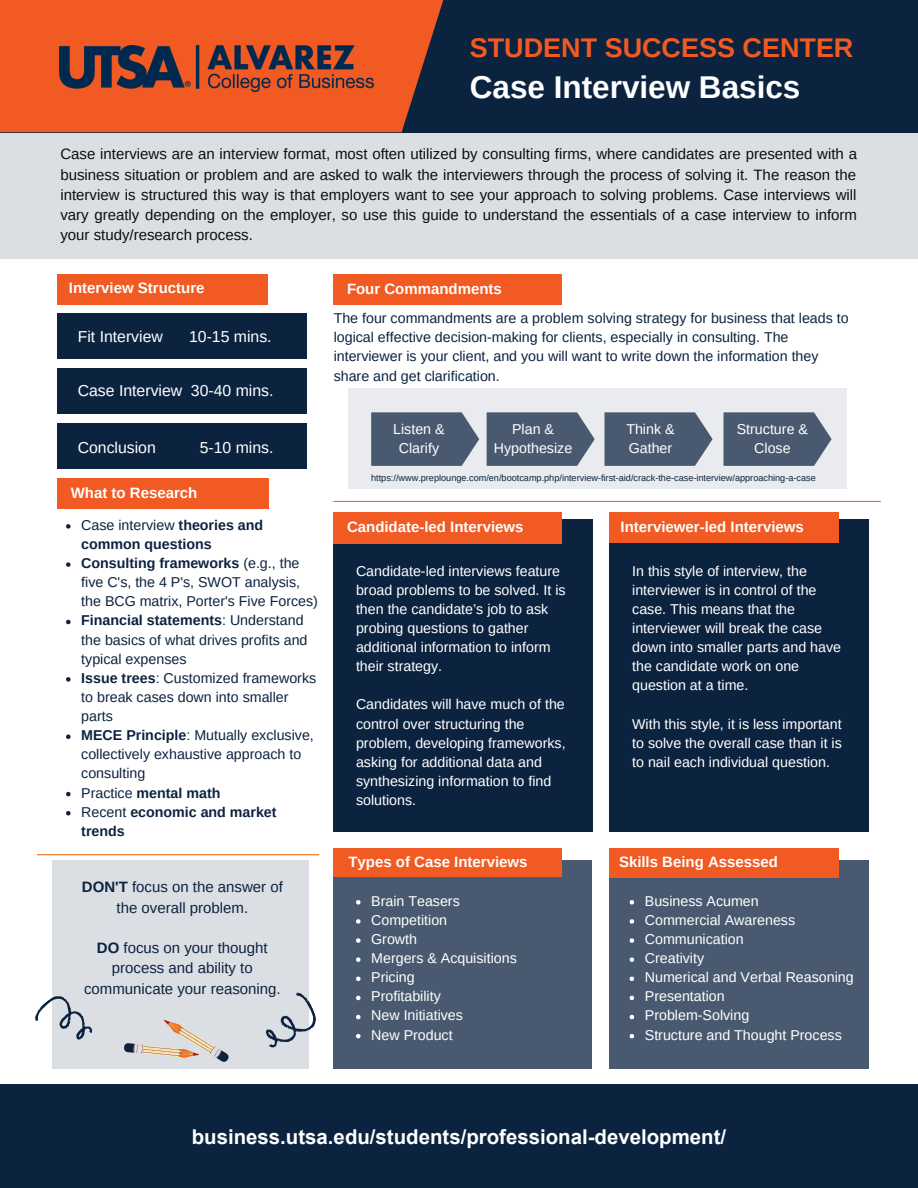
<style>
.page{position:relative;width:918px;height:1188px;background:#fff}
.page>*{position:absolute;margin:0;border:0;box-sizing:border-box;transform-origin:0 0}
.t1{font:700 31.5px "Arimo";color:#fff}
.t2{font:700 27px "Arimo";color:#f15a22}
.t3{font:700 20.4px "Arial";color:#fff}
.t4{font:15.75px "Arimo";color:#fff}
.t5{font:15px/20.2px "Arimo";color:#0e0e0e;text-align:justify}
.t6{font:700 15px "Arimo";color:#fff}
.t7{font:15px/20.2px "Arimo";color:#0c2340;text-align:center}
.t8{font:14.25px/19.2px "Arimo";color:#fff}
.t9{font:14.25px/19.2px "Arimo";color:#0c2340}
.t10{font:9.15px "Arimo";color:#0c2340}
.s1{font-weight:700}
</style>
<div class="page">
<div style="left:0;top:1085px;width:918px;height:103px;background:#0c2340"></div>
<div style="left:0;top:0;width:918px;height:133px;background:#0c2340"></div>
<svg style="left:0;top:0;width:444px;height:132px;background:#e15624"></svg>
<img style="left:60px;top:46px;width:314px;height:46px">
<div style="left:0;top:133px;width:918px;height:126px;background:#dbdee3"></div>
<hr style="left:334px;top:501px;width:546px;height:1px;background:#f46e16">
<div style="left:333px;top:519px;width:260px;height:313px;background:#0c2340"></div>
<div style="left:333px;top:512px;width:229px;height:32px;background:#f15a22"></div>
<div style="left:609px;top:519px;width:260px;height:313px;background:#0c2340"></div>
<div style="left:609px;top:512px;width:230px;height:31px;background:#f15a22"></div>
<hr style="left:37px;top:854px;width:282px;height:1px;background:#f46e16">
<div style="left:57px;top:314px;width:250px;height:45px;background:#0c2340"></div>
<svg style="left:66px;top:524px;width:5px;height:5px"></svg>
<svg style="left:66px;top:562px;width:5px;height:5px"></svg>
<svg style="left:66px;top:620px;width:5px;height:4px"></svg>
<svg style="left:66px;top:677px;width:5px;height:5px"></svg>
<svg style="left:66px;top:734px;width:5px;height:5px"></svg>
<svg style="left:66px;top:792px;width:5px;height:4px"></svg>
<svg style="left:66px;top:811px;width:5px;height:4px"></svg>
<div style="left:57px;top:478px;width:212px;height:31px;background:#f15a22"></div>
<div style="left:57px;top:274px;width:210px;height:30px;background:#f15a22"></div>
<div style="left:57px;top:369px;width:250px;height:45px;background:#0c2340"></div>
<div style="left:57px;top:423px;width:250px;height:45px;background:#0c2340"></div>
<div style="left:333px;top:861px;width:259px;height:208px;background:#495a70"></div>
<div style="left:333px;top:848px;width:229px;height:28px;background:#f15a22"></div>
<svg style="left:356px;top:900px;width:5px;height:5px"></svg>
<svg style="left:356px;top:919px;width:5px;height:5px"></svg>
<svg style="left:356px;top:938px;width:5px;height:5px"></svg>
<svg style="left:356px;top:957px;width:5px;height:5px"></svg>
<svg style="left:356px;top:977px;width:5px;height:4px"></svg>
<svg style="left:356px;top:996px;width:5px;height:4px"></svg>
<svg style="left:356px;top:1015px;width:5px;height:4px"></svg>
<svg style="left:356px;top:1034px;width:5px;height:4px"></svg>
<div style="left:609px;top:861px;width:260px;height:208px;background:#495a70"></div>
<svg style="left:630px;top:900px;width:4px;height:5px"></svg>
<svg style="left:630px;top:919px;width:4px;height:5px"></svg>
<svg style="left:630px;top:938px;width:4px;height:5px"></svg>
<svg style="left:630px;top:957px;width:4px;height:5px"></svg>
<svg style="left:630px;top:977px;width:4px;height:4px"></svg>
<svg style="left:630px;top:996px;width:4px;height:4px"></svg>
<svg style="left:630px;top:1015px;width:4px;height:4px"></svg>
<svg style="left:630px;top:1034px;width:4px;height:4px"></svg>
<div style="left:609px;top:848px;width:230px;height:29px;background:#f15a22"></div>
<div style="left:52px;top:861px;width:257px;height:208px;background:#dbdee3"></div>
<svg style="left:121px;top:1020px;width:110px;height:65px"></svg>
<svg style="left:265px;top:992px;width:51px;height:56px"></svg>
<svg style="left:35px;top:996px;width:57px;height:44px"></svg>
<div style="left:333px;top:274px;width:229px;height:30px;background:#f15a22"></div>
<div style="left:348px;top:389px;width:499px;height:100px;background:#e9ebee"></div>
<svg style="left:371px;top:412px;width:108px;height:54px;background:#57667b"></svg>
<svg style="left:487px;top:412px;width:108px;height:54px;background:#57677b"></svg>
<svg style="left:605px;top:412px;width:108px;height:54px;background:#57677b"></svg>
<svg style="left:724px;top:412px;width:108px;height:54px;background:#57677b"></svg>
<p class="t2" style="left:470px;top:32px;width:385px">STUDENT SUCCESS CENTER</p>
<h1 class="t1" style="left:470px;top:70px;width:332px">Case Interview Basics</h1>
<p class="t5" style="left:60px;top:144px;width:798px">Case interviews are an interview format, most often utilized by consulting firms, where candidates are presented with a business situation or problem and are asked to walk the interviewers through the process of solving it. The reason the interview is structured this way is that employers want to see your approach to solving problems. Case interviews will vary greatly depending on the employer, so use this guide to understand the essentials of a case interview to inform</p>
<p class="t5" style="left:60px;top:225px;width:194px">your study/research process.</p>
<h2 class="t6" style="left:69px;top:280px;width:137px">Interview Structure</h2>
<p class="t4" style="left:78px;top:327px;width:87px">Fit Interview</p>
<p class="t4" style="left:189px;top:327px;width:84px">10-15 mins.</p>
<h2 class="t6" style="left:347px;top:280px;width:156px">Four Commandments</h2>
<p class="t9" style="left:334px;top:309px;width:517px">The four commandments are a problem solving strategy for business that leads to logical effective decision-making for clients, especially in consulting. The interviewer is your client, and you will want to write down the information they share and get clarification.</p>
<p class="t8" style="left:393px;top:419px;width:53px">Listen &amp;</p>
<p class="t8" style="left:512px;top:419px;width:43px">Plan &amp;</p>
<p class="t8" style="left:626px;top:419px;width:50px">Think &amp;</p>
<p class="t8" style="left:737px;top:419px;width:73px">Structure &amp;</p>
<p class="t8" style="left:399px;top:438px;width:42px">Clarify</p>
<p class="t8" style="left:494px;top:438px;width:80px">Hypothesize</p>
<p class="t8" style="left:629px;top:438px;width:45px">Gather</p>
<p class="t8" style="left:754px;top:438px;width:38px">Close</p>
<p class="t10" style="left:371px;top:473px;width:446px">https://www.preplounge.com/en/bootcamp.php/interview-first-aid/crack-the-case-interview/approaching-a-case</p>
<p class="t6" style="left:347px;top:518px;width:178px">Candidate-led Interviews</p>
<p class="t8" style="left:356px;top:561px;width:211px">Candidate-led interviews feature broad problems to be solved. It is then the candidate’s job to ask probing questions to gather additional information to inform their strategy.</p>
<p class="t8" style="left:356px;top:695px;width:211px">Candidates will have much of the control over structuring the problem, developing frameworks, asking for additional data and synthesizing information to find solutions.</p>
<p class="t4" style="left:78px;top:382px;width:197px">Case Interview 30-40 mins.</p>
<p class="t4" style="left:78px;top:438px;width:80px">Conclusion</p>
<p class="t4" style="left:200px;top:438px;width:75px">5-10 mins.</p>
<p class="t6" style="left:71px;top:484px;width:128px">What to Research</p>
<p class="t9" style="left:81px;top:515px;width:238px">Case interview <span class="s1">theories and common questions<br>Consulting frameworks</span> (e.g., the five C's, the 4 P's, SWOT analysis, the BCG matrix, Porter's Five Forces)<br><span class="s1">Financial statements</span>: Understand the basics of what drives profits and typical expenses<br><span class="s1">Issue trees</span>: Customized frameworks to break cases down into smaller parts<br><span class="s1">MECE Principle</span>: Mutually exclusive, collectively exhaustive approach to consulting<br>Practice <span class="s1">mental math<br></span>Recent <span class="s1">economic and market trends</span></p>
<p class="t6" style="left:621px;top:518px;width:185px">Interviewer-led Interviews</p>
<p class="t8" style="left:632px;top:561px;width:210px">In this style of interview, the interviewer is in control of the case. This means that the interviewer will break the case down into smaller parts and have the candidate work on one question at a time.</p>
<p class="t8" style="left:632px;top:714px;width:211px;text-align:justify">With this style, it is less important to solve the overall case than it is to nail each individual question.</p>
<p class="t7" style="left:82px;top:877px;width:202px"><span class="s1">DON'T</span> focus on the answer of the overall problem.</p>
<p class="t7" style="left:84px;top:938px;width:198px"><span class="s1">DO</span> focus on your thought process and ability to communicate your reasoning.</p>
<p class="t6" style="left:348px;top:854px;width:181px">Types of Case Interviews</p>
<p class="t8" style="left:371px;top:891px;width:90px">Brain Teasers</p>
<p class="t8" style="left:371px;top:910px;width:77px">Competition</p>
<p class="t8" style="left:371px;top:929px;width:47px">Growth</p>
<p class="t8" style="left:371px;top:949px;width:147px">Mergers &amp; Acquisitions</p>
<p class="t8" style="left:371px;top:968px;width:45px">Pricing</p>
<p class="t8" style="left:371px;top:987px;width:71px">Profitability</p>
<p class="t8" style="left:371px;top:1006px;width:93px">New Initiatives</p>
<p class="t8" style="left:371px;top:1025px;width:83px">New Product</p>
<p class="t6" style="left:619px;top:854px;width:161px">Skills Being Assessed</p>
<p class="t8" style="left:645px;top:891px;width:210px">Business Acumen<br>Commercial Awareness<br>Communication<br>Creativity<br>Numerical and Verbal Reasoning<br>Presentation<br>Problem-Solving<br>Structure and Thought Process</p>
<h2 class="t3" style="left:192px;top:1122px;width:536px">business.utsa.edu/students/professional-development/</h2>
</div>
